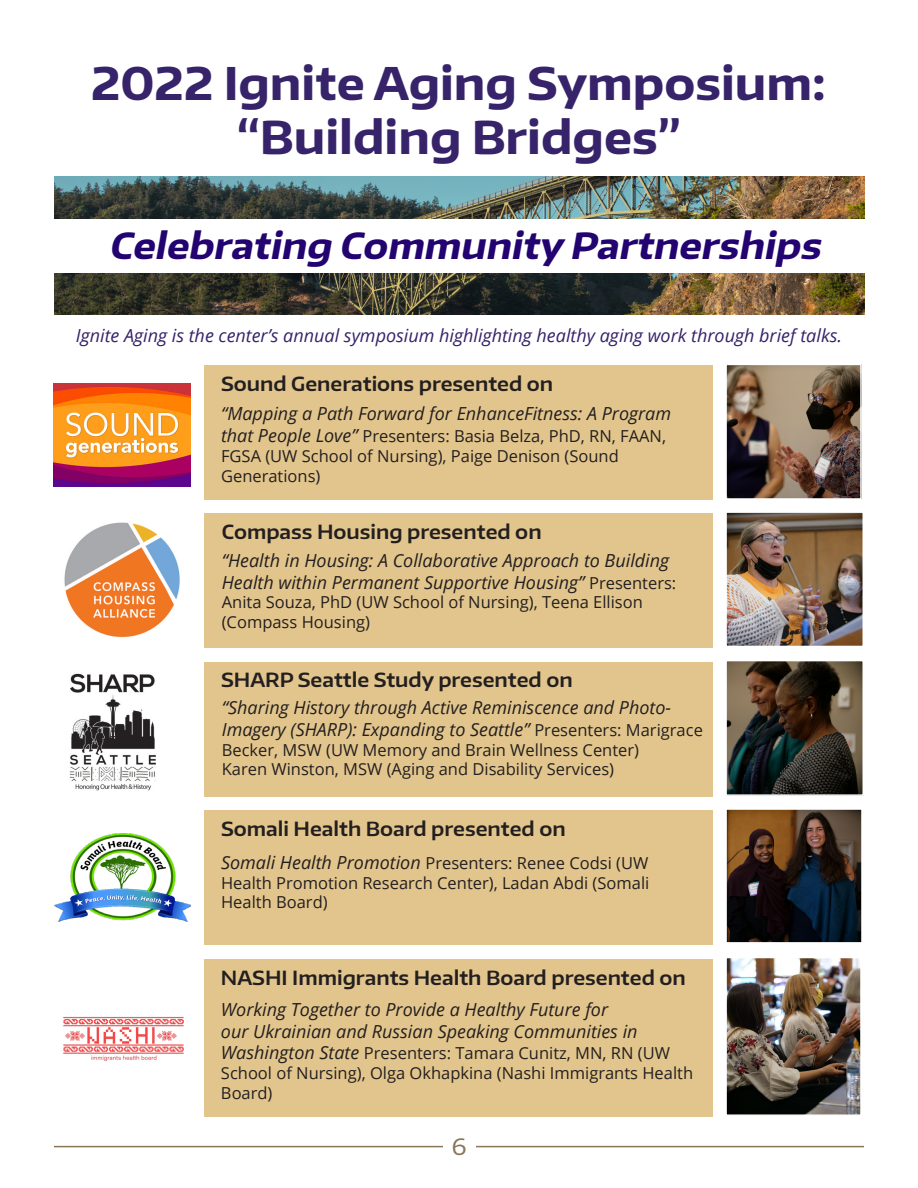
<style>
.page{position:relative;width:918px;height:1188px;background:#fff}
.page>*{position:absolute;margin:0;border:0;box-sizing:border-box;transform-origin:0 0}
.t1{font:700 45px/54px "Encode Sans Wide";color:#36236a;text-align:center}
.t2{font:italic 700 36px "Encode Sans Wide";color:#22036f}
.t3{font:22.5px "Encode Sans Wide";color:#877757}
.t4{font:600 19.5px "Encode Sans Wide";color:#231f20}
.t5{font:italic 18px/21.6px "Open Sans";color:#231f20}
.t6{font:italic 18px "Open Sans";color:#36236a}
.t7{font:16.5px/19.8px "Open Sans";color:#231f20}
.s1{font-style:italic;font-size:18px}
.s2{font-style:normal;font-size:16.5px}
</style>
<div class="page">
<img style="left:54px;top:177px;width:810px;height:138px">
<div style="left:204px;top:514px;width:509px;height:134px;background:#e2c58c"></div>
<div style="left:204px;top:662px;width:509px;height:135px;background:#e2c58c"></div>
<div style="left:204px;top:811px;width:509px;height:134px;background:#e2c58c"></div>
<div style="left:204px;top:959px;width:509px;height:158px;background:#e2c58c"></div>
<hr style="left:54px;top:1146px;width:810px;height:1px;background:#877757">
<div style="left:443px;top:1131px;width:32px;height:31px;background:#fff"></div>
<div style="left:13px;top:219px;width:894px;height:54px;background:#fff"></div>
<div style="left:204px;top:365px;width:509px;height:135px;background:#e2c58c"></div>
<img style="left:728px;top:367px;width:131px;height:130px">
<div style="left:725px;top:364px;width:137px;height:136px;border:2px solid #fff"></div>
<img style="left:728px;top:514px;width:133px;height:130px">
<div style="left:725px;top:511px;width:139px;height:136px;border:2px solid #fff"></div>
<img style="left:728px;top:960px;width:131px;height:153px">
<div style="left:725px;top:957px;width:137px;height:159px;border:2px solid #fff"></div>
<img style="left:728px;top:663px;width:133px;height:130px">
<div style="left:725px;top:660px;width:139px;height:136px;border:2px solid #fff"></div>
<img style="left:728px;top:811px;width:132px;height:130px">
<div style="left:725px;top:808px;width:138px;height:136px;border:2px solid #fff"></div>
<img style="left:54px;top:834px;width:136px;height:88px">
<img style="left:53px;top:383px;width:137px;height:104px">
<img style="left:64px;top:522px;width:116px;height:116px">
<img style="left:63px;top:1016px;width:121px;height:46px">
<img style="left:69px;top:673px;width:87px;height:118px">
<h1 class="t1" style="left:91px;top:55px;width:736px">2022 Ignite Aging Symposium: “Building Bridges”</h1>
<h2 class="t2" style="left:109px;top:222px;width:721px">Celebrating Community Partnerships</h2>
<p class="t6" style="left:76px;top:323px;width:768px">Ignite Aging is the center’s annual symposium highlighting healthy aging work through brief talks.</p>
<p class="t4" style="left:221px;top:371px;width:334px">Sound Generations presented on</p>
<p class="t5" style="left:221px;top:403px;width:452px">“Mapping a Path Forward for EnhanceFitness: A Program</p>
<p class="t7" style="left:221px;top:426px;width:446px"><span class="s1">that People Love”</span> Presenters: Basia Belza, PhD, RN, FAAN,<br>FGSA (UW School of Nursing), Paige Denison (Sound<br>Generations)</p>
<p class="t4" style="left:222px;top:519px;width:321px">Compass Housing presented on</p>
<p class="t5" style="left:222px;top:549px;width:456px">“Health in Housing: A Collaborative Approach to Building<br>Health within Permanent Supportive Housing” <span class="s2">Presenters:</span></p>
<p class="t7" style="left:222px;top:592px;width:423px">Anita Souza, PhD (UW School of Nursing), Teena Ellison (Compass Housing)</p>
<p class="t4" style="left:221px;top:667px;width:353px">SHARP Seattle Study presented on</p>
<p class="t5" style="left:222px;top:696px;width:483px">“Sharing History through Active Reminiscence and Photo-<br>Imagery (SHARP): Expanding to Seattle” <span class="s2">Presenters: Marigrace</span></p>
<p class="t7" style="left:222px;top:739px;width:419px">Becker, MSW (UW Memory and Brain Wellness Center)<br>Karen Winston, MSW (Aging and Disability Services)</p>
<p class="t4" style="left:221px;top:816px;width:346px">Somali Health Board presented on</p>
<p class="t7" style="left:221px;top:852px;width:430px;text-align:justify"><span class="s1">Somali Health Promotion</span> Presenters: Renee Codsi (UW Health Promotion Research Center), Ladan Abdi (Somali Health Board)</p>
<p class="t4" style="left:221px;top:965px;width:466px">NASHI Immigrants Health Board presented on</p>
<p class="t5" style="left:221px;top:998px;width:418px">Working Together to Provide a Healthy Future for our Ukrainian and Russian Speaking Communities in</p>
<p class="t7" style="left:221px;top:1043px;width:474px"><span class="s1">Washington State</span> Presenters: Tamara Cunitz, MN, RN (UW<br>School of Nursing), Olga Okhapkina (Nashi Immigrants Health<br>Board)</p>
<h3 class="t3" style="left:452px;top:1131px;width:16px">6</h3>
</div>
